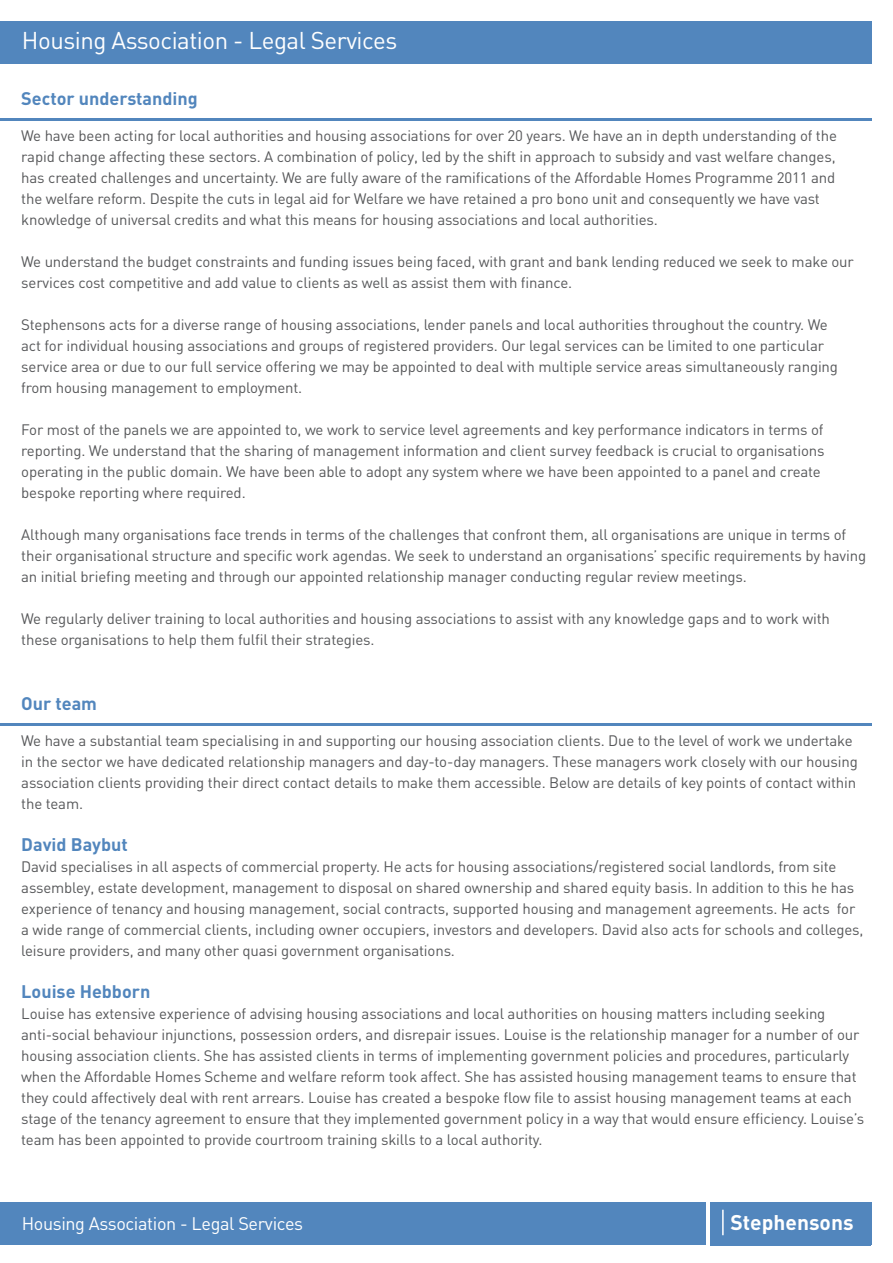
<style>
.page{position:relative;width:893px;height:1263px;background:#fff}
.page>*{position:absolute;margin:0;border:0;box-sizing:border-box;transform-origin:0 0}
.t1{font:24px "DIN";letter-spacing:-.02em;color:#fff}
.t2{font:700 21px "DIN";color:#fff}
.t3{font:700 18px "DIN";color:#5286bd}
.t4{font:18px "DIN";letter-spacing:-.02em;color:#fff}
.t5{font:15px/21px "DIN";letter-spacing:-.01em;color:#57585a}
</style>
<div class="page">
<div style="left:0;top:21px;width:872px;height:43px;background:#5286bd"></div>
<div style="left:0;top:1202px;width:706px;height:43px;background:#5286bd"></div>
<div style="left:710px;top:1202px;width:160px;height:43px;background:#5286bd"></div>
<hr style="left:722px;top:1210px;width:2px;height:25px;background:#fff">
<hr style="left:0;top:119px;width:872px;height:2px;background:#5286bd">
<hr style="left:0;top:723px;width:872px;height:2px;background:#5286bd">
<h1 class="t1" style="left:22px;top:26px;width:377px">Housing Association - Legal Services</h1>
<p class="t3" style="left:21px;top:87px;width:178px">Sector understanding</p>
<p class="t5" style="left:21px;top:125px;width:817px">We have been acting for local authorities and housing associations for over 20 years. We have an in depth understanding of the rapid change affecting these sectors. A combination of policy, led by the shift in approach to subsidy and vast welfare changes, has created challenges and uncertainty. We are fully aware of the ramifications of the Affordable Homes Programme 2011 and the welfare reform. Despite the cuts in legal aid for Welfare we have retained a pro bono unit and consequently we have vast knowledge of universal credits and what this means for housing associations and local authorities.</p>
<p class="t5" style="left:21px;top:251px;width:834px">We understand the budget constraints and funding issues being faced, with grant and bank lending reduced we seek to make our services cost competitive and add value to clients as well as assist them with finance.</p>
<p class="t5" style="left:21px;top:314px;width:818px">Stephensons acts for a diverse range of housing associations, lender panels and local authorities throughout the country. We act for individual housing associations and groups of registered providers. Our legal services can be limited to one particular service area or due to our full service offering we may be appointed to deal with multiple service areas simultaneously ranging from housing management to employment.</p>
<p class="t5" style="left:21px;top:419px;width:805px">For most of the panels we are appointed to, we work to service level agreements and key performance indicators in terms of reporting. We understand that the sharing of management information and client survey feedback is crucial to organisations operating in the public domain. We have been able to adopt any system where we have been appointed to a panel and create bespoke reporting where required.</p>
<p class="t5" style="left:21px;top:524px;width:846px">Although many organisations face trends in terms of the challenges that confront them, all organisations are unique in terms of their organisational structure and specific work agendas. We seek to understand an organisations’ specific requirements by having an initial briefing meeting and through our appointed relationship manager conducting regular review meetings.</p>
<p class="t5" style="left:21px;top:608px;width:810px">We regularly deliver training to local authorities and housing associations to assist with any knowledge gaps and to work with these organisations to help them fulfil their strategies.</p>
<p class="t3" style="left:21px;top:691px;width:77px">Our team</p>
<p class="t5" style="left:21px;top:729px;width:838px">We have a substantial team specialising in and supporting our housing association clients. Due to the level of work we undertake in the sector we have dedicated relationship managers and day-to-day managers. These managers work closely with our housing association clients providing their direct contact details to make them accessible. Below are details of key points of contact within the team.</p>
<p class="t3" style="left:21px;top:832px;width:108px">David Baybut</p>
<p class="t5" style="left:21px;top:855px;width:844px">David specialises in all aspects of commercial property. He acts for housing associations/registered social landlords, from site assembley, estate development, management to disposal on shared ownership and shared equity basis. In addition to this he has experience of tenancy and housing management, social contracts, supported housing and management agreements. He acts for a wide range of commercial clients, including owner occupiers, investors and developers. David also acts for schools and colleges, leisure providers, and many other quasi government organisations.</p>
<p class="t3" style="left:21px;top:979px;width:131px">Louise Hebborn</p>
<p class="t5" style="left:21px;top:1002px;width:844px">Louise has extensive experience of advising housing associations and local authorities on housing matters including seeking anti-social behaviour injunctions, possession orders, and disrepair issues. Louise is the relationship manager for a number of our housing association clients. She has assisted clients in terms of implementing government policies and procedures, particularly when the Affordable Homes Scheme and welfare reform took affect. She has assisted housing management teams to ensure that they could affectively deal with rent arrears. Louise has created a bespoke flow file to assist housing management teams at each stage of the tenancy agreement to ensure that they implemented government policy in a way that would ensure efficiency. Louise’s team has been appointed to provide courtroom training skills to a local authority.</p>
<p class="t4" style="left:22px;top:1212px;width:283px">Housing Association - Legal Services</p>
<h2 class="t2" style="left:731px;top:1209px;width:124px">Stephensons</h2>
</div>
